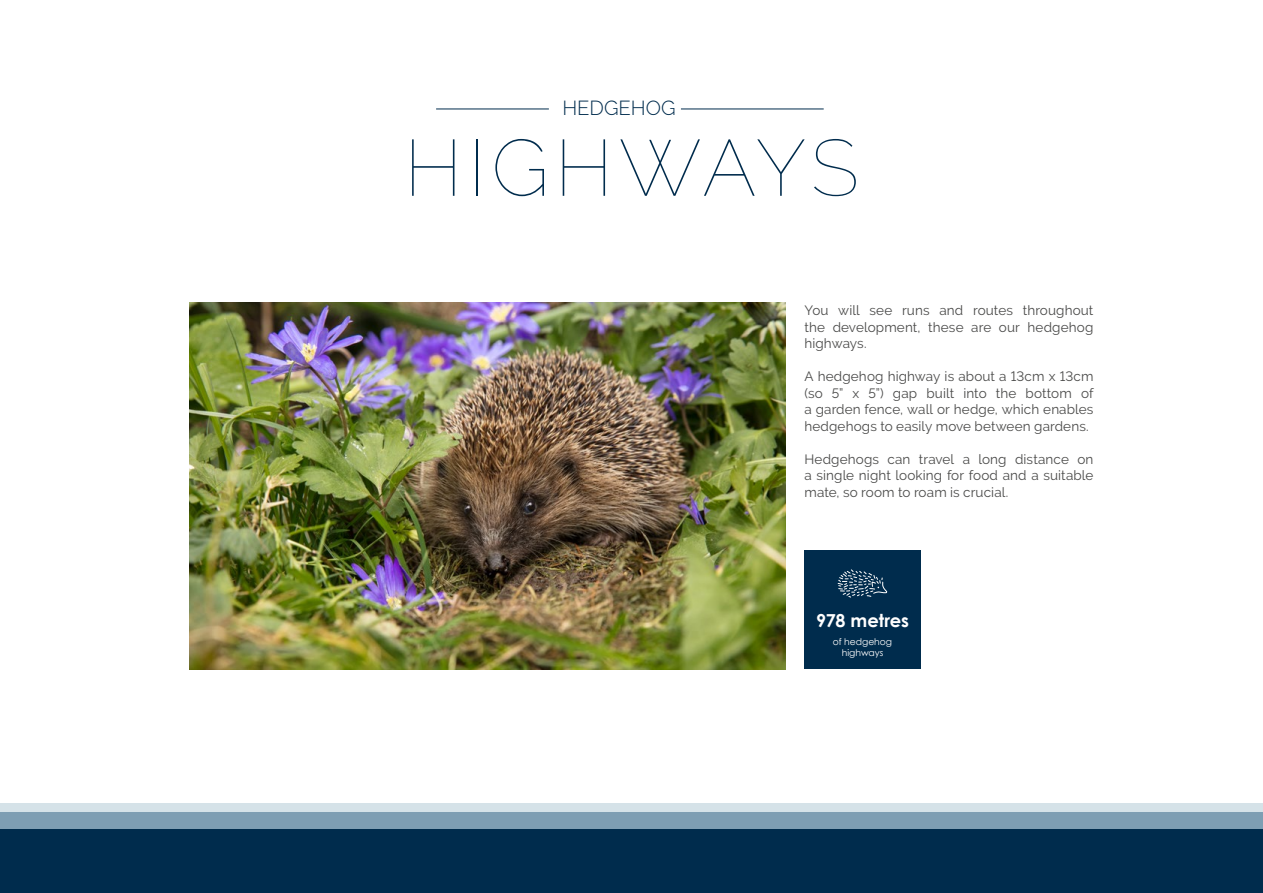
<style>
.page{position:relative;width:1263px;height:893px;background:#fff}
.page>*{position:absolute;margin:0;border:0;box-sizing:border-box;transform-origin:0 0}
.t1{font:100 79.5px "Raleway";letter-spacing:.075em;color:#002c4d}
.t2{font:300 20.25px "Raleway";color:#002c4d}
.t3{font:700 17.85px "Century Gothic";letter-spacing:-.01em;color:#fff}
.t4{font:13.5px/16.5px "Raleway";letter-spacing:.01em;color:#4a4a49;text-align:justify}
.t5{font:9.15px/11.1px "Century Gothic";color:#fff;text-align:center}
</style>
<div class="page">
<hr style="left:436px;top:109px;width:113px;height:1px;background:#002c4d">
<hr style="left:681px;top:109px;width:143px;height:1px;background:#002c4d">
<div style="left:0;top:812px;width:1263px;height:17px;background:#7e9eb3"></div>
<div style="left:0;top:804px;width:1263px;height:8px;background:#d5e2e8"></div>
<div style="left:0;top:829px;width:1263px;height:64px;background:#002c4d"></div>
<img style="left:190px;top:303px;width:596px;height:366px">
<div style="left:804px;top:551px;width:116px;height:118px;background:#002c4d"></div>
<svg style="left:837px;top:569px;width:50px;height:29px"></svg>
<h2 class="t2" style="left:562px;top:96px;width:115px">HEDGEHOG</h2>
<h1 class="t1" style="left:404px;top:121px;width:456px">HIGHWAYS</h1>
<p class="t4" style="left:804px;top:302px;width:290px">You will see runs and routes throughout the development, these are our hedgehog highways.</p>
<p class="t4" style="left:804px;top:368px;width:290px">A hedgehog highway is about a 13cm x 13cm (so 5” x 5”) gap built into the bottom of a garden fence, wall or hedge, which enables hedgehogs to easily move between gardens.</p>
<p class="t4" style="left:804px;top:451px;width:291px">Hedgehogs can travel a long distance on a single night looking for food and a suitable mate, so room to roam is crucial.</p>
<h3 class="t3" style="left:816px;top:607px;width:94px">978 metres</h3>
<p class="t5" style="left:833px;top:636px;width:61px">of hedgehog highways</p>
</div>
